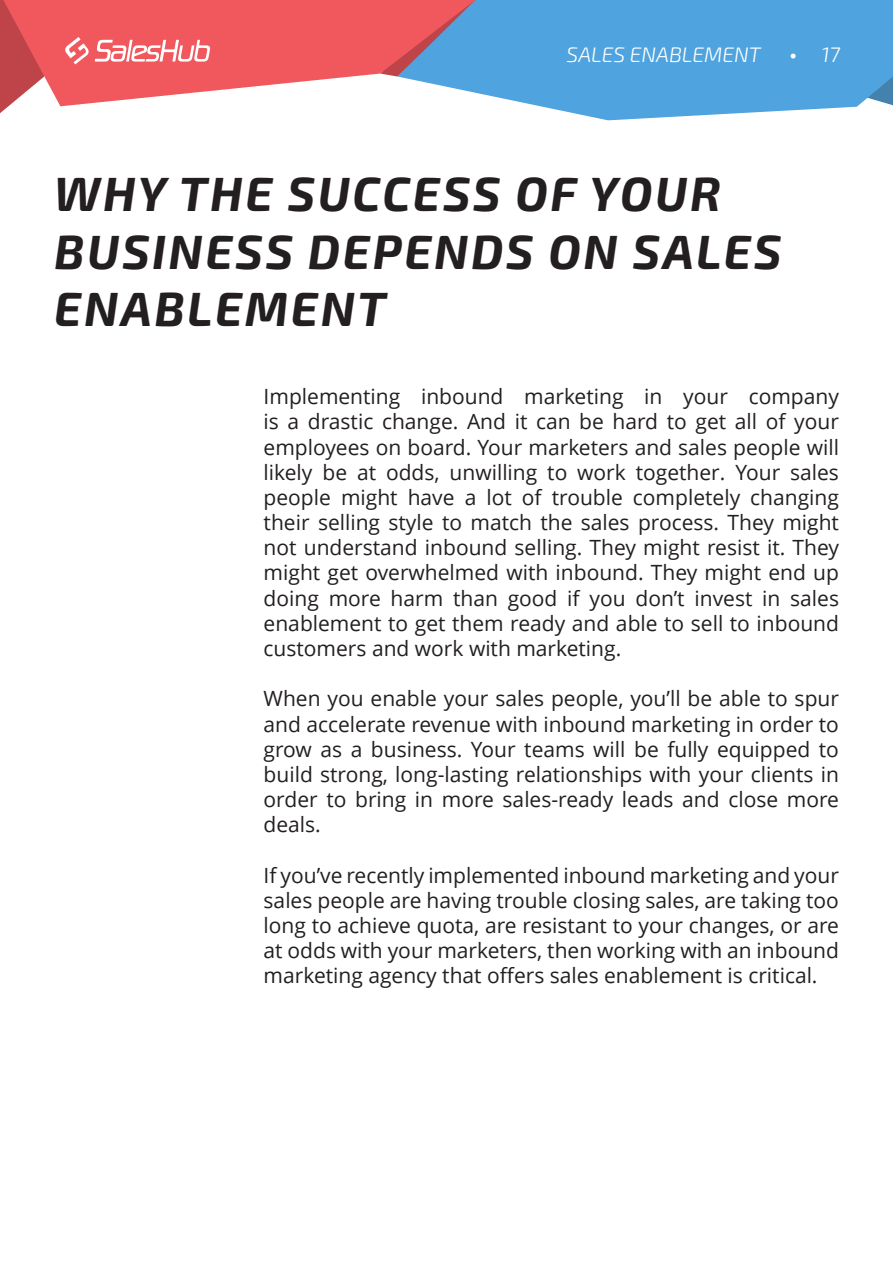
<style>
.page{position:relative;width:893px;height:1263px;background:#fff}
.page>*{position:absolute;margin:0;border:0;box-sizing:border-box;transform-origin:0 0}
.t1{font:italic 700 48px/57.6px "Exo 2.0";letter-spacing:.05em;color:#231f20}
.t2{font:21px/25.2px "Open Sans";color:#231f20;text-align:justify}
.t3{font:italic 300 21px "Exo 2.0";color:#fff}
</style>
<div class="page">
<svg style="left:489px;top:0;width:404px;height:120px;background:#5ca9e0"></svg>
<svg style="left:0;top:0;width:489px;height:106px;fill:#f1585d"></svg>
<svg style="left:791px;top:54px;width:5px;height:5px"></svg>
<svg style="left:65px;top:37px;width:24px;height:27px"></svg>
<svg style="left:95px;top:40px;width:115px;height:22px"></svg>
<p class="t3" style="left:567px;top:43px;width:196px">SALES ENABLEMENT</p>
<p class="t3" style="left:821px;top:43px;width:20px">17</p>
<h1 class="t1" style="left:54px;top:167px;width:729px">WHY THE SUCCESS OF YOUR<br>BUSINESS DEPENDS ON SALES<br>ENABLEMENT</h1>
<p class="t2" style="left:264px;top:383px;width:577px">Implementing inbound marketing in your company is a drastic change. And it can be hard to get all of your employees on board. Your marketers and sales people will likely be at odds, unwilling to work together. Your sales people might have a lot of trouble completely changing their selling style to match the sales process. They might not understand inbound selling. They might resist it. They might get overwhelmed with inbound. They might end up doing more harm than good if you don’t invest in sales enablement to get them ready and able to sell to inbound customers and work with marketing.</p>
<p class="t2" style="left:264px;top:685px;width:577px">When you enable your sales people, you’ll be able to spur and accelerate revenue with inbound marketing in order to grow as a business. Your teams will be fully equipped to build strong, long-lasting relationships with your clients in order to bring in more sales-ready leads and close more deals.</p>
<p class="t2" style="left:264px;top:862px;width:577px">If you’ve recently implemented inbound marketing and your sales people are having trouble closing sales, are taking too long to achieve quota, are resistant to your changes, or are at odds with your marketers, then working with an inbound marketing agency that offers sales enablement is critical.</p>
</div>
